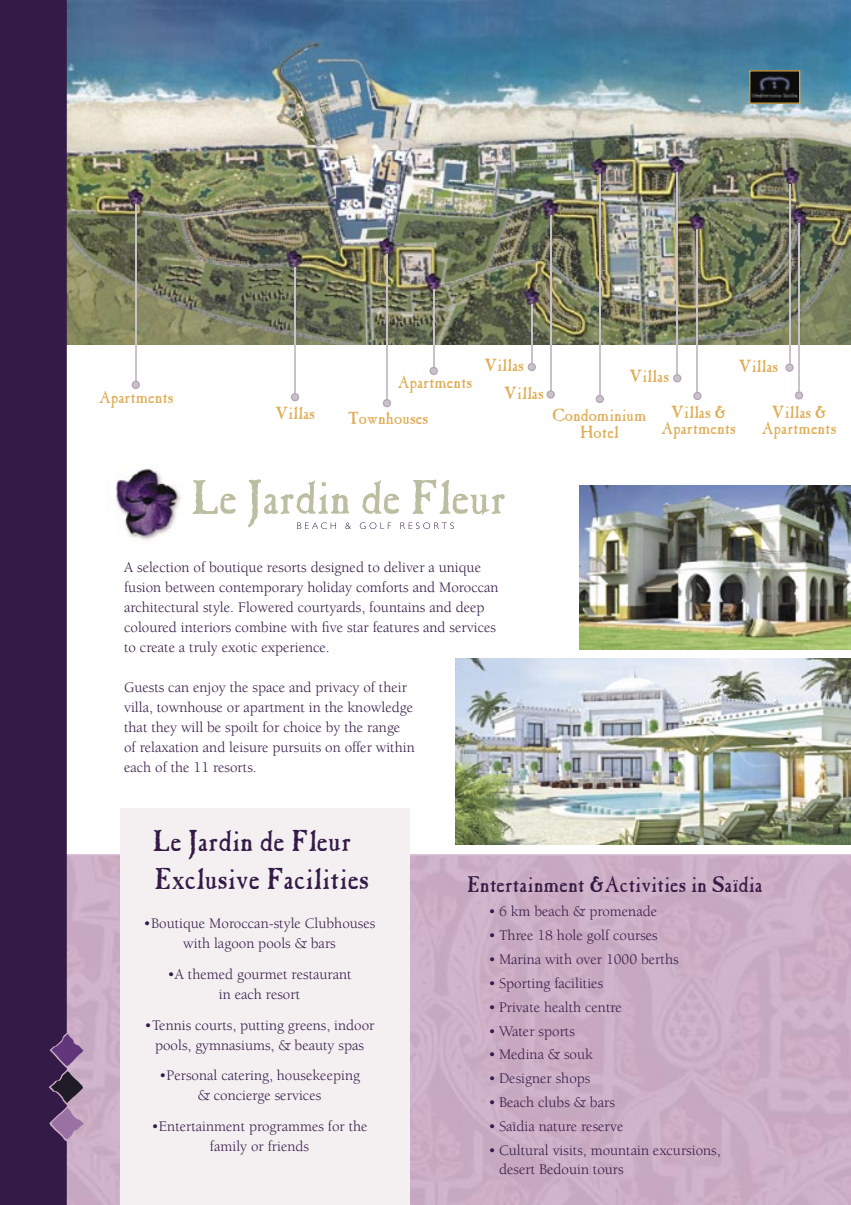
<style>
.page{position:relative;width:851px;height:1205px;background:#fff}
.page>*{position:absolute;margin:0;border:0;box-sizing:border-box;transform-origin:0 0}
.t1{font:30px/37.5px "Casablanca Antique";color:#341a46}
.t2{font:22.5px "Casablanca Antique";color:#341a46}
.t3{font:17.5px/16.2px "Casablanca Antique";color:#dfac54;text-align:center}
.t4{font:15px/20px "Berkeley";color:#341a46;text-align:center}
</style>
<div class="page">
<img style="left:455px;top:658px;width:395px;height:187px">
<img style="left:579px;top:485px;width:271px;height:164px">
<img style="left:67px;top:0;width:783px;height:345px">
<svg style="left:749px;top:70px;width:51px;height:34px;background:#2f2922"></svg>
<hr style="left:135px;top:205px;width:1px;height:177px;background:#cac1cb">
<hr style="left:294px;top:267px;width:1px;height:128px;background:#cac1cb">
<hr style="left:386px;top:254px;width:1px;height:148px;background:#cac1cb">
<hr style="left:433px;top:289px;width:1px;height:79px;background:#cac1cb">
<hr style="left:531px;top:304px;width:1px;height:59px;background:#cac1cb">
<hr style="left:550px;top:215px;width:1px;height:180px;background:#cac1cb">
<hr style="left:599px;top:174px;width:1px;height:226px;background:#cac1cb">
<hr style="left:676px;top:172px;width:1px;height:205px;background:#cac1cb">
<hr style="left:696px;top:229px;width:2px;height:163px;background:#cac1cb">
<hr style="left:788px;top:184px;width:2px;height:181px;background:#cac1cb">
<hr style="left:798px;top:223px;width:1px;height:168px;background:#cac1cb">
<svg style="left:132px;top:381px;width:8px;height:8px"></svg>
<svg style="left:291px;top:393px;width:8px;height:8px"></svg>
<svg style="left:383px;top:399px;width:8px;height:8px"></svg>
<svg style="left:429px;top:367px;width:9px;height:8px"></svg>
<svg style="left:527px;top:363px;width:9px;height:8px"></svg>
<svg style="left:546px;top:390px;width:8px;height:9px"></svg>
<svg style="left:595px;top:395px;width:9px;height:8px"></svg>
<svg style="left:673px;top:374px;width:8px;height:8px"></svg>
<svg style="left:693px;top:392px;width:8px;height:8px"></svg>
<svg style="left:785px;top:363px;width:8px;height:9px"></svg>
<svg style="left:795px;top:391px;width:8px;height:8px"></svg>
<div style="left:0;top:0;width:67px;height:1205px;background:#341a46"></div>
<svg style="left:51px;top:1034px;width:33px;height:105px;background:#795c81"></svg>
<img style="left:115px;top:468px;width:66px;height:72px">
<svg style="left:192px;top:479px;width:312px;height:50px"></svg>
<div style="left:120px;top:808px;width:290px;height:397px;background:#f4f0f2"></div>
<p class="t3" style="left:99px;top:389px;width:76px">Apartments</p>
<p class="t3" style="left:504px;top:352px;width:41px;line-height:27.8px;text-align:left;text-indent:-20px">Villas<br>Villas</p>
<p class="t3" style="left:629px;top:369px;width:41px">Villas</p>
<p class="t3" style="left:738px;top:358px;width:41px">Villas</p>
<p class="t3" style="left:761px;top:404px;width:76px">Villas &amp;<br>Apartments</p>
<p class="t3" style="left:397px;top:375px;width:76px">Apartments</p>
<p class="t3" style="left:661px;top:404px;width:76px">Villas &amp;<br>Apartments</p>
<p class="t3" style="left:275px;top:405px;width:41px">Villas</p>
<p class="t3" style="left:348px;top:410px;width:81px">Townhouses</p>
<p class="t3" style="left:552px;top:406px;width:96px;line-height:17.5px">Condominium<br>Hotel</p>
<p class="t4" style="left:124px;top:557px;width:376px;text-align:left">A selection of boutique resorts designed to deliver a unique fusion between contemporary holiday comforts and Moroccan architectural style. Flowered courtyards, fountains and deep coloured interiors combine with five star features and services to create a truly exotic experience.</p>
<p class="t4" style="left:124px;top:677px;width:292px;text-align:left">Guests can enjoy the space and privacy of their villa, townhouse or apartment in the knowledge that they will be spoilt for choice by the range of relaxation and leisure pursuits on offer within each of the 11 resorts.</p>
<h1 class="t1" style="left:153px;top:823px;width:217px">Le Jardin de Fleur<br>Exclusive Facilities</h1>
<p class="t4" style="left:144px;top:914px;width:233px">•Boutique Moroccan-style Clubhouses with lagoon pools &amp; bars</p>
<p class="t4" style="left:167px;top:964px;width:186px">•A themed gourmet restaurant in each resort</p>
<p class="t4" style="left:144px;top:1015px;width:231px">•Tennis courts, putting greens, indoor pools, gymnasiums, &amp; beauty spas</p>
<p class="t4" style="left:159px;top:1066px;width:202px">•Personal catering, housekeeping &amp; concierge services</p>
<p class="t4" style="left:151px;top:1116px;width:218px">•Entertainment programmes for the family or friends</p>
<h2 class="t2" style="left:467px;top:872px;width:297px">Entertainment &amp;Activities in Saïdia</h2>
<p class="t4" style="left:488px;top:902px;width:170px">• 6 km beach &amp; promenade</p>
<p class="t4" style="left:488px;top:925px;width:171px">• Three 18 hole golf courses</p>
<p class="t4" style="left:488px;top:949px;width:192px">• Marina with over 1000 berths</p>
<p class="t4" style="left:488px;top:973px;width:116px">• Sporting facilities</p>
<p class="t4" style="left:488px;top:997px;width:135px">• Private health centre</p>
<p class="t4" style="left:488px;top:1021px;width:88px">• Water sports</p>
<p class="t4" style="left:488px;top:1045px;width:106px">• Medina &amp; souk</p>
<p class="t4" style="left:488px;top:1069px;width:104px">• Designer shops</p>
<p class="t4" style="left:488px;top:1092px;width:128px">• Beach clubs &amp; bars</p>
<p class="t4" style="left:488px;top:1116px;width:136px">• Saïdia nature reserve</p>
<p class="t4" style="left:499px;top:1141px;width:223px;line-height:18.8px;text-align:left;text-indent:-11px">• Cultural visits, mountain excursions, desert Bedouin tours</p>
</div>
